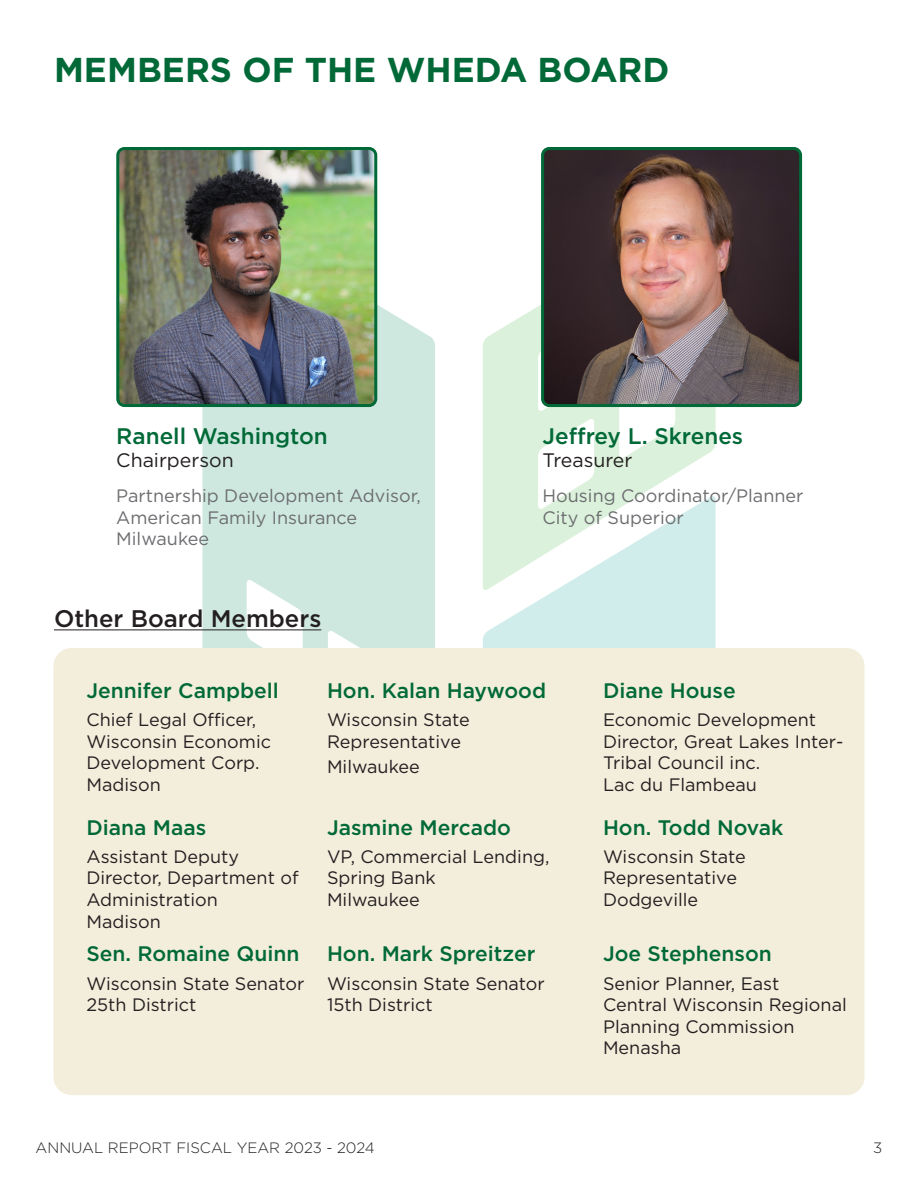
<style>
.page{position:relative;width:918px;height:1188px;background:#fff}
.page>*{position:absolute;margin:0;border:0;box-sizing:border-box;transform-origin:0 0}
.t1{font:700 34.5px "Gotham";color:#006937}
.t2{font:500 24px "Gotham";color:#231f20}
.t3{font:500 22.5px "Gotham";color:#006937}
.t4{font:500 21px "Gotham";color:#006937}
.t5{font:19.5px "Gotham";color:#231f20}
.t6{font:18px/21.6px "Gotham";color:#231f20}
.t7{font:18px/21.6px "Gotham";color:#6c6d70}
.t8{font:300 15px "Gotham";color:#231f20}
</style>
<div class="page">
<svg style="left:483px;top:591px;width:233px;height:57px;fill:#d1edeb"></svg>
<svg style="left:483px;top:305px;width:233px;height:286px;fill:#dbf1db"></svg>
<svg style="left:202px;top:202px;width:233px;height:446px;fill:#cee8df"></svg>
<img style="left:120px;top:149px;width:256px;height:257px">
<div style="left:116px;top:147px;width:261px;height:260px;border:3px solid #006937;border-radius:7px"></div>
<img style="left:543px;top:151px;width:255px;height:255px">
<div style="left:541px;top:147px;width:261px;height:260px;border:3px solid #006937;border-radius:7px"></div>
<div style="left:53px;top:648px;width:812px;height:447px;background:#f3eedc;border-radius:18px"></div>
<hr style="left:54px;top:630px;width:267px;height:1px;background:#231f20">
<h1 class="t1" style="left:54px;top:47px;width:617px">MEMBERS OF THE WHEDA BOARD</h1>
<p class="t3" style="left:116px;top:421px;width:213px">Ranell Washington</p>
<p class="t5" style="left:116px;top:448px;width:119px">Chairperson</p>
<p class="t7" style="left:116px;top:484px;width:306px">Partnership Development Advisor,<br>American Family Insurance<br>Milwaukee</p>
<h2 class="t2" style="left:54px;top:603px;width:269px">Other Board Members</h2>
<p class="t3" style="left:543px;top:421px;width:202px">Jeffrey L. Skrenes</p>
<p class="t5" style="left:543px;top:448px;width:91px">Treasurer</p>
<p class="t7" style="left:543px;top:484px;width:262px">Housing Coordinator/Planner<br>City of Superior</p>
<p class="t4" style="left:86px;top:677px;width:194px">Jennifer Campbell</p>
<p class="t6" style="left:86px;top:709px;width:186px">Chief Legal Officer,<br>Wisconsin Economic<br>Development Corp.<br>Madison</p>
<p class="t4" style="left:86px;top:813px;width:121px">Diana Maas</p>
<p class="t6" style="left:86px;top:845px;width:214px">Assistant Deputy<br>Director, Department of<br>Administration<br>Madison</p>
<p class="t4" style="left:86px;top:940px;width:215px">Sen. Romaine Quinn</p>
<p class="t6" style="left:86px;top:972px;width:219px">Wisconsin State Senator<br>25th District</p>
<p class="t4" style="left:327px;top:677px;width:221px">Hon. Kalan Haywood</p>
<p class="t6" style="left:327px;top:709px;width:144px">Wisconsin State<br>Representative</p>
<p class="t6" style="left:327px;top:755px;width:94px">Milwaukee</p>
<p class="t4" style="left:327px;top:813px;width:185px">Jasmine Mercado</p>
<p class="t6" style="left:327px;top:845px;width:224px">VP, Commercial Lending,<br>Spring Bank<br>Milwaukee</p>
<p class="t4" style="left:327px;top:940px;width:210px">Hon. Mark Spreitzer</p>
<p class="t6" style="left:327px;top:972px;width:219px">Wisconsin State Senator<br>15th District</p>
<p class="t4" style="left:603px;top:677px;width:134px">Diane House</p>
<p class="t6" style="left:603px;top:709px;width:242px">Economic Development<br>Director, Great Lakes Inter-<br>Tribal Council inc.<br>Lac du Flambeau</p>
<p class="t4" style="left:603px;top:813px;width:182px">Hon. Todd Novak</p>
<p class="t6" style="left:603px;top:845px;width:144px">Wisconsin State<br>Representative<br>Dodgeville</p>
<p class="t4" style="left:603px;top:940px;width:170px">Joe Stephenson</p>
<p class="t6" style="left:603px;top:972px;width:245px">Senior Planner, East<br>Central Wisconsin Regional<br>Planning Commission<br>Menasha</p>
<p class="t8" style="left:36px;top:1138px;width:341px">ANNUAL REPORT FISCAL YEAR 2023 - 2024</p>
<p class="t8" style="left:873px;top:1138px;width:11px">3</p>
</div>
